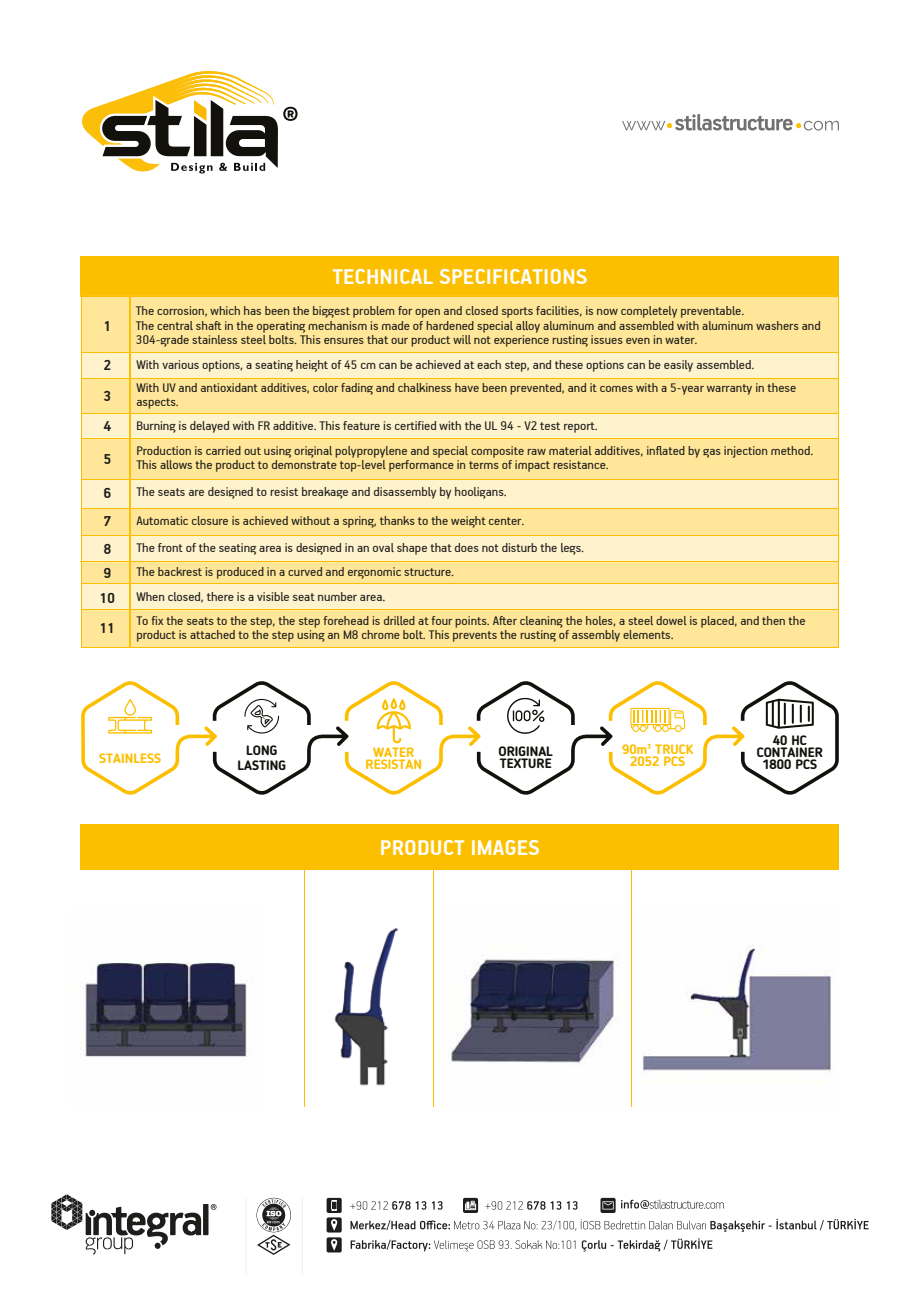
<style>
.page{position:relative;width:920px;height:1290px;background:#fff}
.page>*{position:absolute;margin:0;border:0;box-sizing:border-box;transform-origin:0 0}
.t1{font:700 24.15px "PF Handbook Pro";letter-spacing:.005em;color:#fff}
.t2{font:700 16.2px/30.9px "PF Handbook Pro";color:#1d1d1b;text-align:justify}
.t3{font:14.1px/14.1px "PF Handbook Pro";color:#1d1d1b}
.t4{font:700 13.5px/12px "Blogger Sans";color:#13110c;text-align:center}
.t5{font:700 13.5px/12px "Blogger Sans";color:#fcbf00;text-align:center}
</style>
<div class="page">
<div style="left:82px;top:562px;width:756px;height:22px;background:#ffe699"></div>
<div style="left:81px;top:584px;width:758px;height:26px;background:#fff3cd"></div>
<div style="left:81px;top:610px;width:758px;height:38px;background:#ffe699"></div>
<div style="left:81px;top:534px;width:758px;height:27px;background:#fff3cd"></div>
<div style="left:81px;top:479px;width:758px;height:29px;background:#fff3cd"></div>
<div style="left:81px;top:257px;width:758px;height:40px;background:#fcbf00"></div>
<svg style="left:82px;top:297px;width:756px;height:81px;background:#ffeaa9"></svg>
<div style="left:82px;top:414px;width:756px;height:24px;background:#fff3cd"></div>
<div style="left:81px;top:379px;width:758px;height:35px;background:#ffe699"></div>
<div style="left:82px;top:438px;width:757px;height:41px;background:#ffe699"></div>
<div style="left:82px;top:509px;width:756px;height:25px;background:#ffe699"></div>
<hr style="left:129px;top:297px;width:1px;height:351px;background:#fcbe00">
<hr style="left:838px;top:257px;width:1px;height:391px;background:#fcbe00">
<hr style="left:82px;top:413px;width:757px;height:1px;background:#fcbe00">
<hr style="left:82px;top:438px;width:757px;height:1px;background:#fcbe00">
<hr style="left:82px;top:479px;width:757px;height:1px;background:#fcbe00">
<hr style="left:82px;top:534px;width:757px;height:1px;background:#fcbe00">
<hr style="left:81px;top:561px;width:758px;height:1px;background:#fcbe00">
<hr style="left:81px;top:583px;width:758px;height:1px;background:#fcbe00">
<hr style="left:81px;top:609px;width:758px;height:1px;background:#fcbe00">
<hr style="left:81px;top:257px;width:1px;height:391px;background:#fcbe00">
<hr style="left:82px;top:352px;width:757px;height:1px;background:#fcbe00">
<hr style="left:81px;top:508px;width:757px;height:1px;background:#fcbe00">
<hr style="left:82px;top:378px;width:757px;height:1px;background:#fcbe00">
<hr style="left:81px;top:647px;width:757px;height:1px;background:#fcbe00">
<div style="left:327px;top:1198px;width:15px;height:15px;background:#1d1d1b;border-radius:2px"></div>
<svg style="left:331px;top:1199px;width:6px;height:12px"></svg>
<svg style="left:463px;top:1198px;width:15px;height:15px"></svg>
<svg style="left:465px;top:1201px;width:11px;height:9px"></svg>
<div style="left:600px;top:1198px;width:16px;height:15px;background:#1d1d1b;border-radius:2px"></div>
<svg style="left:602px;top:1201px;width:12px;height:8px"></svg>
<div style="left:327px;top:1217px;width:15px;height:15px;background:#1d1d1b;border-radius:2px"></div>
<div style="left:327px;top:1237px;width:15px;height:15px;background:#1d1d1b;border-radius:2px"></div>
<svg style="left:331px;top:1219px;width:6px;height:12px"></svg>
<svg style="left:331px;top:1239px;width:6px;height:12px"></svg>
<div style="left:257px;top:1198px;width:34px;height:34px;border:1px solid #1d1d1b;border-radius:50%"></div>
<svg style="left:257px;top:1199px;width:33px;height:56px"></svg>
<hr style="left:302px;top:1198px;width:1px;height:76px;background:#ededed">
<hr style="left:246px;top:1198px;width:1px;height:76px;background:#ededed">
<svg style="left:350px;top:1201px;width:93px;height:9px"></svg>
<svg style="left:485px;top:1201px;width:92px;height:9px"></svg>
<svg style="left:621px;top:1199px;width:103px;height:10px"></svg>
<svg style="left:350px;top:1219px;width:519px;height:13px"></svg>
<svg style="left:351px;top:1240px;width:224px;height:11px"></svg>
<svg style="left:582px;top:1238px;width:130px;height:13px"></svg>
<div style="left:203px;top:1204px;width:5px;height:31px;background:#1d1d1b"></div>
<svg style="left:51px;top:1194px;width:150px;height:60px"></svg>
<svg style="left:211px;top:1204px;width:5px;height:6px"></svg>
<div style="left:81px;top:824px;width:758px;height:46px;background:#fcbf00"></div>
<svg style="left:622px;top:114px;width:217px;height:17px"></svg>
<svg style="left:82px;top:71px;width:216px;height:102px"></svg>
<svg style="left:81px;top:681px;width:758px;height:114px"></svg>
<img style="left:334px;top:928px;width:65px;height:158px">
<img style="left:80px;top:962px;width:169px;height:95px">
<img style="left:447px;top:958px;width:171px;height:106px">
<img style="left:642px;top:945px;width:189px;height:138px">
<hr style="left:304px;top:829px;width:1px;height:278px;background:#fcbe00">
<hr style="left:433px;top:829px;width:1px;height:278px;background:#fcbe00">
<hr style="left:631px;top:829px;width:1px;height:278px;background:#fcbe00">
<p class="t2" style="left:103px;top:310px;width:10px">1</p>
<p class="t2" style="left:103px;top:349px;width:10px">2<br>3<br>4</p>
<p class="t2" style="left:103px;top:441px;width:10px;line-height:34.2px">5<br>6</p>
<h1 class="t1" style="left:332px;top:262px;width:256px">TECHNICAL SPECIFICATIONS</h1>
<p class="t3" style="left:136px;top:304px;width:687px">The corrosion, which has been the biggest problem for open and closed sports facilities, is now completely preventable.<br>The central shaſt in the operating mechanism is made of hardened special alloy aluminum and assembled with aluminum washers and<br>304-grade stainless steel bolts. This ensures that our product will not experience rusting issues even in water.</p>
<p class="t3" style="left:136px;top:353px;width:661px;line-height:22.8px">With various options, a seating height of 45 cm can be achieved at each step, and these options can be easily assembled.<br>With UV and antioxidant additives, color fading and chalkiness have been prevented, and it comes with a 5-year warranty in these</p>
<p class="t3" style="left:136px;top:389px;width:678px;line-height:24.3px">aspects.<br>Burning is delayed with FR additive. This feature is certified with the UL 94 - V2 test report.<br>Production is carried out using original polypropylene and special composite raw material additives, inflated by gas injection method.</p>
<p class="t3" style="left:136px;top:457px;width:474px">This allows the product to demonstrate top-level performance in terms of impact resistance.</p>
<p class="t3" style="left:136px;top:484px;width:372px">The seats are designed to resist breakage and disassembly by hooligans.</p>
<p class="t2" style="left:103px;top:505px;width:10px">7</p>
<p class="t3" style="left:136px;top:513px;width:389px">Automatic closure is achieved without a spring, thanks to the weight center.</p>
<p class="t2" style="left:103px;top:533px;width:10px">8</p>
<p class="t3" style="left:136px;top:540px;width:449px">The front of the seating area is designed in an oval shape that does not disturb the legs.</p>
<p class="t2" style="left:103px;top:557px;width:10px">9</p>
<p class="t3" style="left:136px;top:564px;width:319px">The backrest is produced in a curved and ergonomic structure.</p>
<p class="t2" style="left:100px;top:581px;width:17px">10</p>
<p class="t3" style="left:136px;top:583px;width:671px;line-height:24.6px">When closed, there is a visible seat number area.<br>To fix the seats to the step, the step forehead is drilled at four points. Aſter cleaning the holes, a steel dowel is placed, and then the</p>
<p class="t3" style="left:136px;top:627px;width:539px">product is attached to the step using an M8 chrome bolt. This prevents the rusting of assembly elements.</p>
<p class="t2" style="left:100px;top:612px;width:17px">11</p>
<p class="t5" style="left:99px;top:752px;width:64px">STAINLESS</p>
<p class="t4" style="left:237px;top:743px;width:50px;line-height:15px">LONG<br>LASTING</p>
<p class="t5" style="left:365px;top:746px;width:58px">WATER<br>RESISTAN</p>
<p class="t4" style="left:498px;top:745px;width:56px;text-align:left">ORIGINAL<br>TEXTURE</p>
<p class="t5" style="left:622px;top:743px;width:73px">90m³ TRUCK<br>2052 PCS</p>
<p class="t4" style="left:757px;top:734px;width:68px">40 HC<br>CONTAINER<br>1800 PCS</p>
<h1 class="t1" style="left:380px;top:833px;width:162px">PRODUCT IMAGES</h1>
</div>
